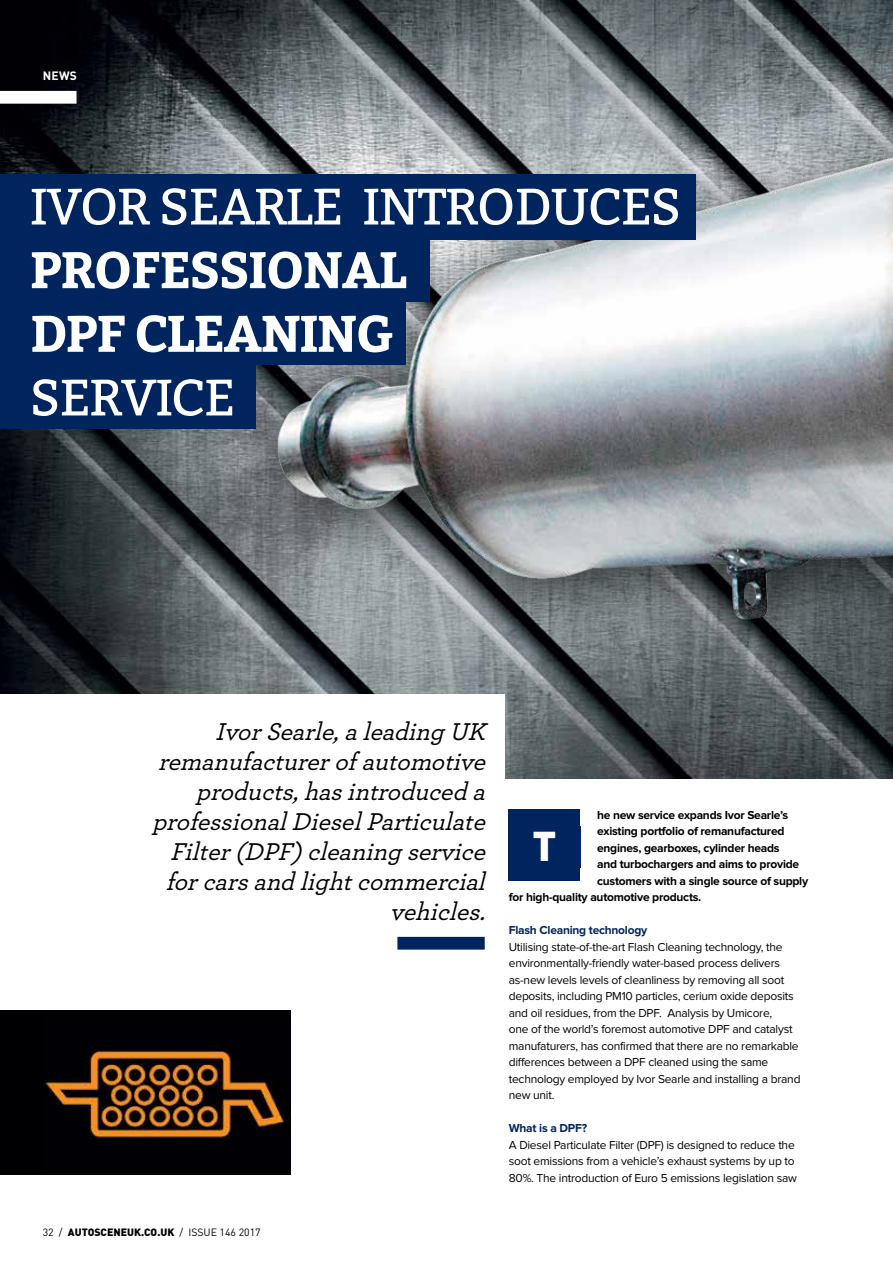
<style>
.page{position:relative;width:893px;height:1263px;background:#fff}
.page>*{position:absolute;margin:0;border:0;box-sizing:border-box;transform-origin:0 0}
.t1{font:51.15px "Bitter";letter-spacing:-.03em;color:#fff}
.t2{font:700 51.15px/63.6px "Bitter";letter-spacing:-.03em;color:#fff}
.t3{font:900 41.1px "DIN";color:#fff}
.t4{font:italic 500 25.5px/30px "Archer";color:#000;text-align:right}
.t5{font:12px/16.5px "Proxima Nova";letter-spacing:-.02em;color:#000}
.t6{font:700 12px "Proxima Nova";letter-spacing:-.02em;color:#000}
.t7{font:700 12px "Proxima Nova";letter-spacing:-.02em;color:#00245d}
.t8{font:700 12px "DIN";color:#fff}
.t9{font:900 10.5px "DIN";color:#000}
.s1{font-weight:400}
</style>
<div class="page">
<img style="left:0;top:0;width:893px;height:778px">
<div style="left:509px;top:809px;width:71px;height:71px;background:#00245d"></div>
<div style="left:0;top:694px;width:505px;height:168px;background:#fff"></div>
<div style="left:397px;top:937px;width:88px;height:13px;background:#00245d"></div>
<div style="left:0;top:91px;width:77px;height:13px;background:#fff"></div>
<div style="left:229px;top:5px;width:664px;height:681px;background:#000;opacity:.75"></div>
<img style="left:262px;top:34px;width:631px;height:614px">
<div style="left:0;top:174px;width:695px;height:66px;background:#00245d"></div>
<div style="left:0;top:236px;width:429px;height:65px;background:#00245d"></div>
<div style="left:0;top:299px;width:405px;height:65px;background:#00245d"></div>
<div style="left:0;top:363px;width:255px;height:66px;background:#00245d"></div>
<img style="left:43px;top:1010px;width:247px;height:165px">
<div style="left:0;top:1010px;width:43px;height:165px;background:#000003"></div>
<p class="t8" style="left:43px;top:68px;width:36px">NEWS</p>
<h1 class="t1" style="left:30px;top:177px;width:646px">IVOR SEARLE INTRODUCES</h1>
<h1 class="t2" style="left:30px;top:239px;width:378px">PROFESSIONAL<br>DPF CLEANIN</h1>
<h1 class="t2" style="left:356px;top:302px;width:40px">G</h1>
<h1 class="t1" style="left:30px;top:368px;width:207px">SERVICE</h1>
<h3 class="t4" style="left:152px;top:715px;width:343px">IvorSearle,aleadingUK remanufacturerofautomotive products,hasintroduceda professionalDieselParticulate<br>Filter(DPF) cleaningservice forcarsandlightcommercial vehicles.</h3>
<p class="t9" style="left:43px;top:1225px;width:219px"><span class="s1">32 /</span> AUTOSCENEUK.CO.UK <span class="s1">/ ISSUE 146 2017</span></p>
<p class="t6" style="left:597px;top:809px;width:193px">he new service expands Ivor Searle’s</p>
<p class="t6" style="left:597px;top:826px;width:189px">existing portfolio of remanufactured</p>
<p class="t6" style="left:597px;top:842px;width:184px">engines, gearboxes, cylinder heads</p>
<p class="t6" style="left:597px;top:859px;width:204px">and turbochargers and aims to provide</p>
<p class="t6" style="left:597px;top:875px;width:213px">customers with a single source of supply</p>
<p class="t6" style="left:509px;top:892px;width:194px">for high-quality automotive products.</p>
<p class="t7" style="left:509px;top:925px;width:140px">Flash Cleaning technology</p>
<p class="t5" style="left:509px;top:939px;width:293px">Utilising state-of-the-art Flash Cleaning technology, the environmentally-friendly water-based process delivers as-new levels levels of cleanliness by removing all soot deposits, including PM10 particles, cerium oxide deposits and oil residues, from the DPF. Analysis by Umicore,<br>one of the world’s foremost automotive DPF and catalyst manufaturers, has confirmed that there are no remarkable differences between a DPF cleaned using the same technology employed by Ivor Searle and installing a brand new unit.</p>
<p class="t7" style="left:509px;top:1123px;width:80px">What is a DPF?</p>
<p class="t5" style="left:509px;top:1137px;width:290px">A Diesel Particulate Filter (DPF) is designed to reduce the soot emissions from a vehicle’s exhaust systems by up to<br>80%. The introduction of Euro 5 emissions legislation saw</p>
<h2 class="t3" style="left:532px;top:819px;width:26px">T</h2>
</div>
